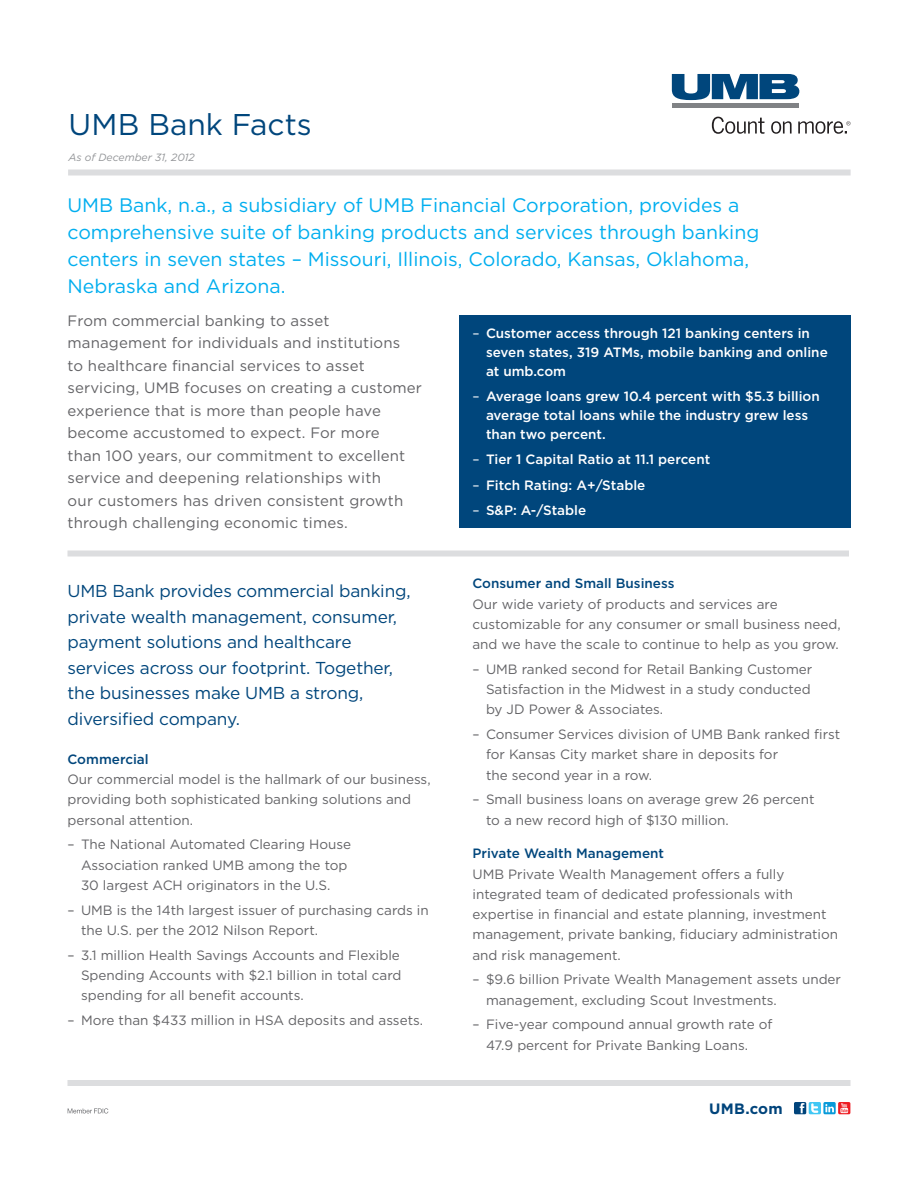
<style>
.page{position:relative;width:918px;height:1188px;background:#fff}
.page>*{position:absolute;margin:0;border:0;box-sizing:border-box;transform-origin:0 0}
.white_name{font:30px "Gotham";color:#00467c}
.newintrotext{font:19.5px/27px "Gotham";color:#00aeef}
.newtext{font:17.25px/25.5px "Gotham";letter-spacing:-.01em;color:#00467c}
.newtext-2{font:15px/22.5px "Gotham";letter-spacing:.01em;color:#636366}
.Board_Subheads_2{font:700 15px "Gotham";letter-spacing:.015em;color:#00447b}
.newtext-3{font:13.5px/20.2px "Gotham";color:#636366}
.t1{font:500 13.5px/18.8px "Gotham";color:#fff}
.t2{font:italic 10.5px "Gotham";color:#939598}
.s1{font-weight:500;color:#00467c}
.s2{font-weight:400}
</style>
<div class="page">
<div style="left:68px;top:170px;width:783px;height:6px;background:#dcdddf"></div>
<svg style="left:672px;top:74px;width:127px;height:26px"></svg>
<hr style="left:672px;top:103px;width:126px;height:4px;background:#808285">
<svg style="left:712px;top:117px;width:138px;height:17px"></svg>
<div style="left:459px;top:315px;width:391px;height:213px;background:#00467c"></div>
<div style="left:68px;top:551px;width:781px;height:6px;background:#dcdddf"></div>
<div style="left:68px;top:1080px;width:782px;height:6px;background:#dcdddf"></div>
<svg style="left:68px;top:1108px;width:40px;height:6px"></svg>
<svg style="left:838px;top:1102px;width:12px;height:12px"></svg>
<div style="left:794px;top:1102px;width:12px;height:12px;background:#00447b;border-radius:2px"></div>
<svg style="left:800px;top:1103px;width:5px;height:10px"></svg>
<div style="left:809px;top:1102px;width:12px;height:12px;background:#40c7f4;border-radius:2px"></div>
<svg style="left:811px;top:1103px;width:7px;height:10px"></svg>
<svg style="left:823px;top:1102px;width:13px;height:12px"></svg>
<svg style="left:825px;top:1104px;width:9px;height:8px"></svg>
<svg style="left:840px;top:1103px;width:8px;height:10px"></svg>
<p class="white_name" style="left:68px;top:105px;width:245px">UMB Bank Facts</p>
<p class="t2" style="left:68px;top:151px;width:128px">As of December 31, 2012</p>
<p class="newintrotext" style="left:68px;top:191px;width:693px">UMB Bank, n.a., a subsidiary of UMB Financial Corporation, provides a comprehensive suite of banking products and services through banking centers in seven states – Missouri, Illinois, Colorado, Kansas, Oklahoma, Nebraska and Arizona.</p>
<p class="newtext-2" style="left:68px;top:309px;width:356px">From commercial banking to asset management for individuals and institutions<br>to healthcare financial services to asset servicing, UMB focuses on creating a customer experience that is more than people have become accustomed to expect. For more<br>than 100 years, our commitment to excellent service and deepening relationships with<br>our customers has driven consistent growth through challenging economic times.</p>
<p class="newtext" style="left:68px;top:578px;width:345px">UMB Bank provides commercial banking, private wealth management, consumer, payment solutions and healthcare services across our footprint. Together, the businesses make UMB a strong, diversified company.</p>
<p class="newtext-3" style="left:68px;top:749px;width:365px"><span class="s1">Commercial<br></span>Our commercial model is the hallmark of our business, providing both sophisticated banking solutions and personal attention.</p>
<p class="newtext-3" style="left:81px;top:834px;width:272px;text-indent:-14px">– The National Automated Clearing House<br>Association ranked UMB among the top<br>30 largest ACH originators in the U.S.</p>
<p class="newtext-3" style="left:81px;top:899px;width:349px;text-indent:-14px">– UMB is the 14th largest issuer of purchasing cards in the U.S. per the 2012 Nilson Report.</p>
<p class="newtext-3" style="left:81px;top:944px;width:322px;text-align:justify;text-indent:-14px">– 3.1 million Health Savings Accounts and Flexible Spending Accounts with $2.1 billion in total card spending for all benefit accounts.</p>
<p class="newtext-3" style="left:68px;top:1010px;width:357px">– More than $433 million in HSA deposits and assets.</p>
<p class="t1" style="left:486px;top:324px;width:343px;text-indent:-14px"><span class="s2">–</span> Customer access through 121 banking centers in seven states, 319 ATMs, mobile banking and online at umb.com</p>
<p class="t1" style="left:486px;top:387px;width:335px;text-indent:-14px"><span class="s2">–</span> Average loans grew 10.4 percent with $5.3 billion average total loans while the industry grew less than two percent.</p>
<p class="t1" style="left:472px;top:450px;width:239px"><span class="s2">–</span> Tier 1 Capital Ratio at 11.1 percent</p>
<p class="t1" style="left:472px;top:476px;width:174px"><span class="s2">–</span> Fitch Rating: A+/Stable</p>
<p class="t1" style="left:472px;top:501px;width:115px"><span class="s2">–</span> S&amp;P: A-/Stable</p>
<p class="newtext-3" style="left:472px;top:573px;width:370px"><span class="s1">Consumer and Small Business<br></span>Our wide variety of products and services are customizable for any consumer or small business need, and we have the scale to continue to help as you grow.</p>
<p class="newtext-3" style="left:486px;top:659px;width:328px;text-indent:-14px">– UMB ranked second for Retail Banking Customer<br>Satisfaction in the Midwest in a study conducted by JD Power &amp; Associates.</p>
<p class="newtext-3" style="left:486px;top:724px;width:356px;text-indent:-14px">– Consumer Services division of UMB Bank ranked first for Kansas City market share in deposits for<br>the second year in a row.</p>
<p class="newtext-3" style="left:486px;top:789px;width:330px;text-indent:-14px">– Small business loans on average grew 26 percent to a new record high of $130 million.</p>
<p class="newtext-3" style="left:472px;top:843px;width:367px"><span class="s1">Private Wealth Management<br></span>UMB Private Wealth Management offers a fully integrated team of dedicated professionals with expertise in financial and estate planning, investment management, private banking, fiduciary administration and risk management.</p>
<p class="newtext-3" style="left:486px;top:969px;width:357px;text-indent:-14px">– $9.6 billion Private Wealth Management assets under management, excluding Scout Investments.</p>
<p class="newtext-3" style="left:486px;top:1014px;width:288px;text-indent:-14px">– Five-year compound annual growth rate of<br>47.9 percent for Private Banking Loans.</p>
<p class="Board_Subheads_2" style="left:709px;top:1099px;width:75px">UMB.com</p>
</div>
